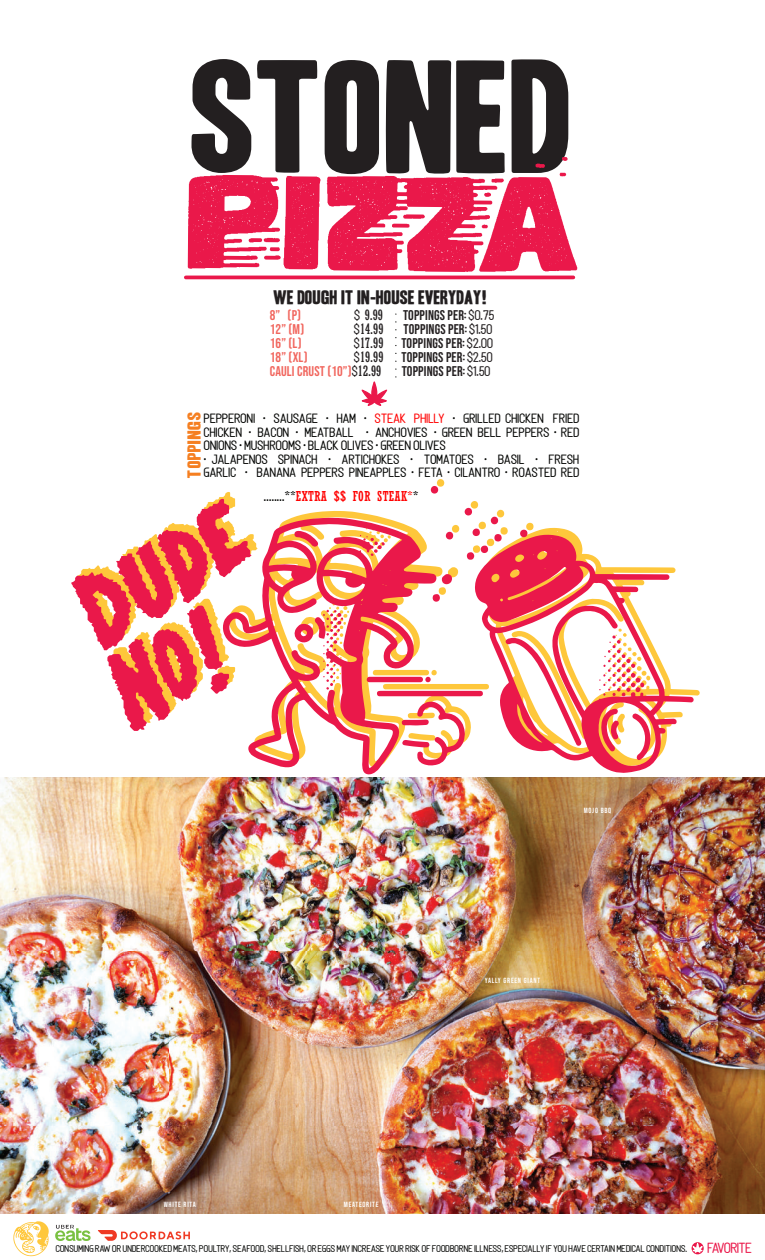
<style>
.page{position:relative;width:765px;height:1260px;background:#fff}
.page>*{position:absolute;margin:0;border:0;box-sizing:border-box;transform-origin:0 0}
.t1{font:138.38px "Headline One HPLHS";letter-spacing:-.005em;color:#231f20;scale:1.26 1}
.t2{font:16.88px "Headline One HPLHS";letter-spacing:-.005em;color:#231f20;scale:1.26 1}
.t3{font:16px "Headline One HPLHS";letter-spacing:.025em;color:#f57f21;scale:1.39 1}
.t4{font:14.88px "Linguineve";color:#ea184a}
.t5{font:14.12px "Bebas Neue";letter-spacing:.01em;color:#231f20}
.t6{font:14.12px "Bebas Neue";letter-spacing:.01em;color:#f1665e}
.t7{font:condensed 14.12px/14.1px "Rockwell";letter-spacing:.01em;color:#231f20;text-align:justify}
.t8{font:13.62px/13.6px "Linguineve";letter-spacing:.025em;color:#040503;text-align:justify}
.t9{font:condensed 13.62px "Rockwell";letter-spacing:.025em;color:#f00}
.t10{font:9.88px "Linguineve";letter-spacing:.025em;color:#040503}
.t11{font:7.5px "Bebas Neue";letter-spacing:.1em;color:#fff}
.s1{font-family:"Linguineve";font-stretch:normal}
.s2{font-family:"Linguineve"}
.s3{font-family:"Linguineve";color:#231f20}
.s4{font-family:"Rockwell";font-stretch:condensed;color:#231f20}
.s5{color:#f00}
.s6{color:#040503}
</style>
<div class="page">
<svg style="left:188px;top:175px;width:133px;height:94px"></svg>
<svg style="left:327px;top:157px;width:250px;height:115px"></svg>
<svg style="left:395px;top:322px;width:2px;height:56px"></svg>
<hr style="left:186px;top:276px;width:387px;height:3px;background:#ea184a">
<svg style="left:361px;top:382px;width:27px;height:24px"></svg>
<svg style="left:291px;top:511px;width:151px;height:91px"></svg>
<svg style="left:481px;top:528px;width:219px;height:168px"></svg>
<div style="left:497px;top:510px;width:7px;height:7px;background:#fec73b;border-radius:50%"></div>
<div style="left:452px;top:525px;width:7px;height:8px;background:#fec73b;border-radius:50%"></div>
<div style="left:471px;top:501px;width:7px;height:8px;background:#fec73b;border-radius:50%"></div>
<div style="left:437px;top:479px;width:7px;height:8px;background:#fec73b;border-radius:50%"></div>
<div style="left:526px;top:523px;width:8px;height:7px;background:#fec73b;border-radius:50%"></div>
<div style="left:500px;top:527px;width:8px;height:8px;background:#fec73b;border-radius:50%"></div>
<div style="left:439px;top:587px;width:7px;height:8px;background:#fec73b;border-radius:50%"></div>
<div style="left:479px;top:522px;width:7px;height:7px;background:#fec73b;border-radius:50%"></div>
<svg style="left:71px;top:492px;width:165px;height:239px"></svg>
<svg style="left:223px;top:518px;width:214px;height:257px"></svg>
<svg style="left:475px;top:535px;width:219px;height:238px"></svg>
<svg style="left:442px;top:567px;width:16px;height:17px"></svg>
<div style="left:491px;top:516px;width:7px;height:8px;background:#ea184a;border-radius:50%"></div>
<div style="left:446px;top:532px;width:7px;height:7px;background:#ea184a;border-radius:50%"></div>
<div style="left:465px;top:508px;width:7px;height:8px;background:#ea184a;border-radius:50%"></div>
<div style="left:431px;top:486px;width:7px;height:8px;background:#ea184a;border-radius:50%"></div>
<div style="left:520px;top:530px;width:7px;height:7px;background:#ea184a;border-radius:50%"></div>
<div style="left:494px;top:534px;width:8px;height:8px;background:#ea184a;border-radius:50%"></div>
<div style="left:433px;top:594px;width:7px;height:8px;background:#ea184a;border-radius:50%"></div>
<div style="left:481px;top:545px;width:7px;height:8px;background:#ea184a;border-radius:50%"></div>
<div style="left:473px;top:529px;width:7px;height:7px;background:#ea184a;border-radius:50%"></div>
<div style="left:467px;top:552px;width:7px;height:8px;background:#ea184a;border-radius:4px"></div>
<svg style="left:366px;top:670px;width:123px;height:96px"></svg>
<svg style="left:294px;top:524px;width:31px;height:23px"></svg>
<svg style="left:333px;top:528px;width:58px;height:28px"></svg>
<svg style="left:505px;top:631px;width:83px;height:115px"></svg>
<svg style="left:632px;top:706px;width:25px;height:54px"></svg>
<svg style="left:601px;top:702px;width:24px;height:50px"></svg>
<svg style="left:599px;top:629px;width:51px;height:67px"></svg>
<svg style="left:294px;top:603px;width:55px;height:87px"></svg>
<img style="left:0;top:777px;width:765px;height:437px">
<svg style="left:13px;top:1221px;width:36px;height:35px"></svg>
<svg style="left:692px;top:1242px;width:12px;height:12px"></svg>
<svg style="left:693px;top:1244px;width:9px;height:8px"></svg>
<svg style="left:55px;top:1225px;width:36px;height:16px"></svg>
<svg style="left:98px;top:1230px;width:92px;height:11px"></svg>
<h1 class="t1" style="left:192px;top:51px;width:305px">STONED</h1>
<p class="t2" style="left:273px;top:290px;width:172px">WE DOUGH IT IN-HOUSE EVERYDAY!</p>
<p class="t6" style="left:270px;top:307px;width:33px">8” (P)</p>
<p class="t7" style="left:354px;top:308px;width:31px"><span class="s1">$</span> 9.99</p>
<p class="t5" style="left:403px;top:307px;width:93px">TOPPINGS PER<span class="s2">: $0.75</span></p>
<p class="t6" style="left:270px;top:321px;width:36px">12” (M)</p>
<p class="t5" style="left:404px;top:321px;width:90px">TOPPINGS PER<span class="s2">: $1.50</span></p>
<p class="t6" style="left:270px;top:335px;width:33px">16” (L)</p>
<p class="t5" style="left:401px;top:335px;width:93px">TOPPINGS PER<span class="s2">: $2.00</span></p>
<p class="t6" style="left:270px;top:349px;width:39px">18” (XL)</p>
<p class="t7" style="left:354px;top:322px;width:31px"><span class="s1">$</span>14.99 <span class="s1">$</span>17.99 <span class="s1">$</span>19.99</p>
<p class="t5" style="left:401px;top:349px;width:93px">TOPPINGS PER<span class="s2">: $2.50</span></p>
<p class="t6" style="left:270px;top:363px;width:113px">CAULI CRUST (10”)<span class="s3">$</span><span class="s4">12.99</span></p>
<p class="t5" style="left:402px;top:363px;width:90px">TOPPINGS PER<span class="s2">: $1.50</span></p>
<p class="t3" style="left:186px;top:478px;width:49px;rotate:-90deg">TOPPINGS</p>
<p class="t8" style="left:204px;top:412px;width:377px">PEPPERONI • SAUSAGE • HAM • <span class="s5">STEAK PHILLY</span> • GRILLED CHICKEN FRIED CHICKEN • BACON • MEATBALL • ANCHOVIES • GREEN BELL PEPPERS • RED ONIONS • MUSHROOMS • BLACK OLIVES • GREEN OLIVES</p>
<p class="t8" style="left:204px;top:452px;width:377px">• JALAPENOS SPINACH • ARTICHOKES • TOMATOES • BASIL • FRESH<br>GARLIC • BANANA PEPPERS PINEAPPLES • FETA • CILANTRO • ROASTED RED</p>
<p class="t9" style="left:264px;top:488px;width:156px"><span class="s6">........**</span>EXTRA $$ FOR STEAK*<span class="s6">*</span></p>
<p class="t11" style="left:164px;top:1200px;width:34px">WHITE RITA</p>
<p class="t11" style="left:344px;top:1200px;width:36px">MEATEORITE</p>
<p class="t11" style="left:584px;top:806px;width:29px">MOJO BBQ</p>
<p class="t11" style="left:485px;top:976px;width:57px">YALLY GREEN GIANT</p>
<p class="t10" style="left:56px;top:1244px;width:633px">CONSUMING RAW OR UNDERCOOKED MEATS, POULTRY, SEAFOOD, SHELLFISH, OR EGGS MAY INCREASE YOUR RISK OF FOODBORNE ILLNESS, ESPECIALLY IF YOU HAVE CERTAIN MEDICAL CONDITIONS.</p>
<p class="t4" style="left:707px;top:1240px;width:46px">FAVORITE</p>
</div>
